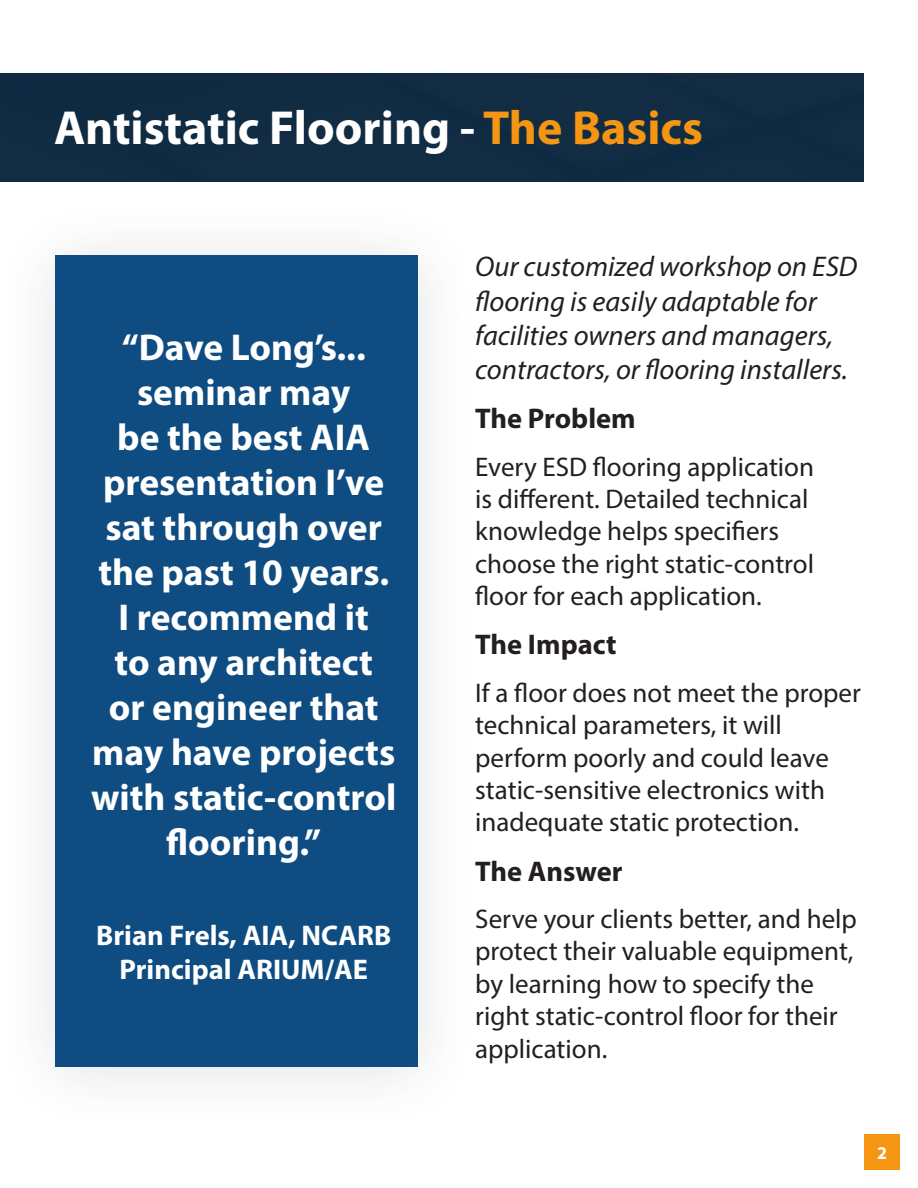
<style>
.page{position:relative;width:918px;height:1188px;background:#fff}
.page>*{position:absolute;margin:0;border:0;box-sizing:border-box;transform-origin:0 0}
.TOC_title{font:700 48px "Myriad Pro";color:#fff}
.TOC_title-2{font:700 37.5px/45px "Myriad Pro";color:#fff;text-align:center}
.TOC_Item{font:italic 28.5px/34.2px "Myriad Pro";color:#231f20}
.TOC_title-3{font:700 28.5px/34.2px "Myriad Pro";color:#fff;text-align:center}
.t1{font:700 28.5px "Myriad Pro";color:#231f20}
.t2{font:27px/32.4px "Myriad Pro";color:#231f20}
.t3{font:700 18px "Myriad Pro";color:#fff}
.s1{color:#f49613}
</style>
<div class="page">
<div style="left:864px;top:1134px;width:36px;height:36px;background:#f49613"></div>
<div style="left:0;top:74px;width:864px;height:108px;background:#112c43"></div>
<div style="left:0;top:199px;width:480px;height:933px;background:#fbfbfb"></div>
<div style="left:56px;top:255px;width:362px;height:812px;background:#0f4c81"></div>
<p class="TOC_title" style="left:54px;top:96px;width:651px">Antistatic Flooring - <span class="s1">The Basics</span></p>
<p class="TOC_title-2" style="left:91px;top:323px;width:307px">“Dave Long’s... seminar may<br>be the best AIA presentation I’ve sat through over the past 10 years.<br>I recommend it<br>to any architect<br>or engineer that may have projects with static-control flooring.”</p>
<p class="TOC_title-3" style="left:96px;top:917px;width:296px">Brian Frels, AIA, NCARB<br>Principal ARIUM/AE</p>
<p class="TOC_Item" style="left:475px;top:249px;width:384px">Our customized workshop on ESD flooring is easily adaptable for facilities owners and managers, contractors, or flooring installers.</p>
<p class="t1" style="left:475px;top:400px;width:162px">The Problem</p>
<p class="t2" style="left:475px;top:450px;width:340px">Every ESD flooring application is different. Detailed technical knowledge helps specifiers choose the right static-control floor for each application.</p>
<p class="t1" style="left:475px;top:626px;width:143px">The Impact</p>
<p class="t2" style="left:475px;top:676px;width:387px">If a floor does not meet the proper technical parameters, it will perform poorly and could leave static-sensitive electronics with inadequate static protection.</p>
<p class="t1" style="left:475px;top:852px;width:149px">The Answer</p>
<p class="t2" style="left:475px;top:902px;width:383px">Serve your clients better, and help protect their valuable equipment, by learning how to specify the right static-control floor for their application.</p>
<p class="t3" style="left:877px;top:1141px;width:11px">2</p>
</div>
